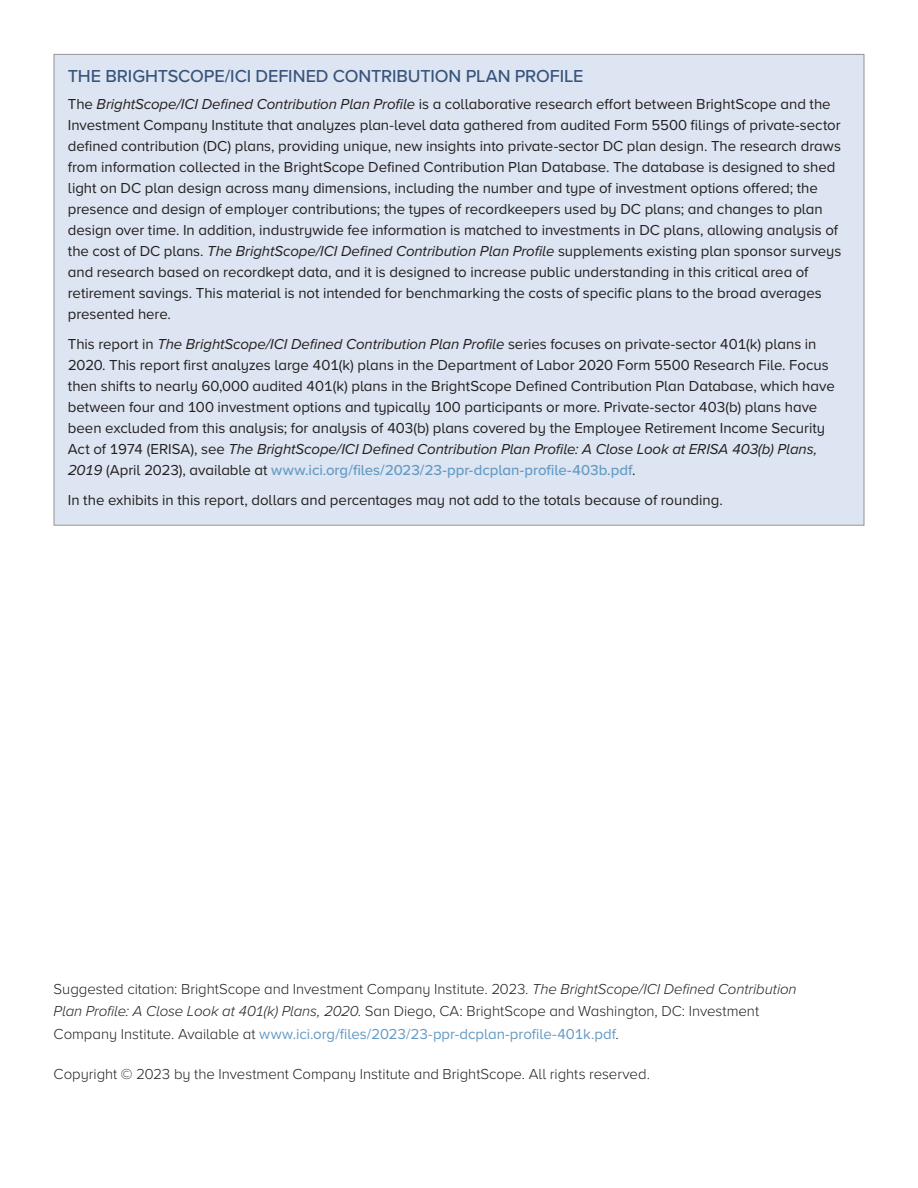
<style>
.page{position:relative;width:918px;height:1188px;background:#fff}
.page>*{position:absolute;margin:0;border:0;box-sizing:border-box;transform-origin:0 0}
.Call_out_box_heading{font:500 18px "Proxima Nova";letter-spacing:-.005em;color:#39547c}
.Call_out_box_text{font:15px/21px "Proxima Nova";color:#231f20}
.Text{font:300 15px/22.5px "Proxima Nova";letter-spacing:-.005em;color:#231f20}
.s1{font-style:italic}
.s2{font-weight:500;color:#649ac5}
.s3{font-weight:400;color:#649ac5}
</style>
<div class="page">
<div style="left:54px;top:54px;width:810px;height:471px;background:#dce5f1"></div>
<p class="Call_out_box_heading" style="left:68px;top:63px;width:517px">THE BRIGHTSCOPE/ICI DEFINED CONTRIBUTION PLAN PROFILE</p>
<p class="Call_out_box_text" style="left:68px;top:93px;width:775px">The <span class="s1">BrightScope/ICI Defined Contribution Plan Profile</span> is a collaborative research effort between BrightScope and the Investment Company Institute that analyzes plan-level data gathered from audited Form 5500 filings of private-sector defined contribution (DC) plans, providing unique, new insights into private-sector DC plan design. The research draws from information collected in the BrightScope Defined Contribution Plan Database. The database is designed to shed light on DC plan design across many dimensions, including the number and type of investment options offered; the presence and design of employer contributions; the types of recordkeepers used by DC plans; and changes to plan design over time. In addition, industrywide fee information is matched to investments in DC plans, allowing analysis of the cost of DC plans. <span class="s1">The BrightScope/ICI Defined Contribution Plan Profile</span> supplements existing plan sponsor surveys and research based on recordkept data, and it is designed to increase public understanding in this critical area of retirement savings. This material is not intended for benchmarking the costs of specific plans to the broad averages presented here.</p>
<p class="Call_out_box_text" style="left:68px;top:333px;width:768px">This report in <span class="s1">The BrightScope/ICI Defined Contribution Plan Profile</span> series focuses on private-sector 401(k) plans in 2020. This report first analyzes large 401(k) plans in the Department of Labor 2020 Form 5500 Research File. Focus then shifts to nearly 60,000 audited 401(k) plans in the BrightScope Defined Contribution Plan Database, which have between four and 100 investment options and typically 100 participants or more. Private-sector 403(b) plans have been excluded from this analysis; for analysis of 403(b) plans covered by the Employee Retirement Income Security Act of 1974 (ERISA), see <span class="s1">The BrightScope/ICI Defined Contribution Plan Profile: A Close Look at ERISA 403(b) Plans, 2019</span> (April 2023), available at <span class="s2">www.ici.org/files/2023/23-ppr-dcplan-profile-403b.pdf</span>.</p>
<p class="Call_out_box_text" style="left:68px;top:489px;width:656px">In the exhibits in this report, dollars and percentages may not add to the totals because of rounding.</p>
<p class="Text" style="left:54px;top:977px;width:745px">Suggested citation: BrightScope and Investment Company Institute. 2023. <span class="s1">The BrightScope/ICI Defined Contribution<br>Plan Profile: A Close Look at 401(k) Plans, 2020</span>. San Diego, CA: BrightScope and Washington, DC: Investment<br>Company Institute. Available at <span class="s3">www.ici.org/files/2023/23-ppr-dcplan-profile-401k.pdf</span>.</p>
<p class="Text" style="left:54px;top:1062px;width:598px">Copyright © 2023 by the Investment Company Institute and BrightScope. All rights reserved.</p>
</div>
